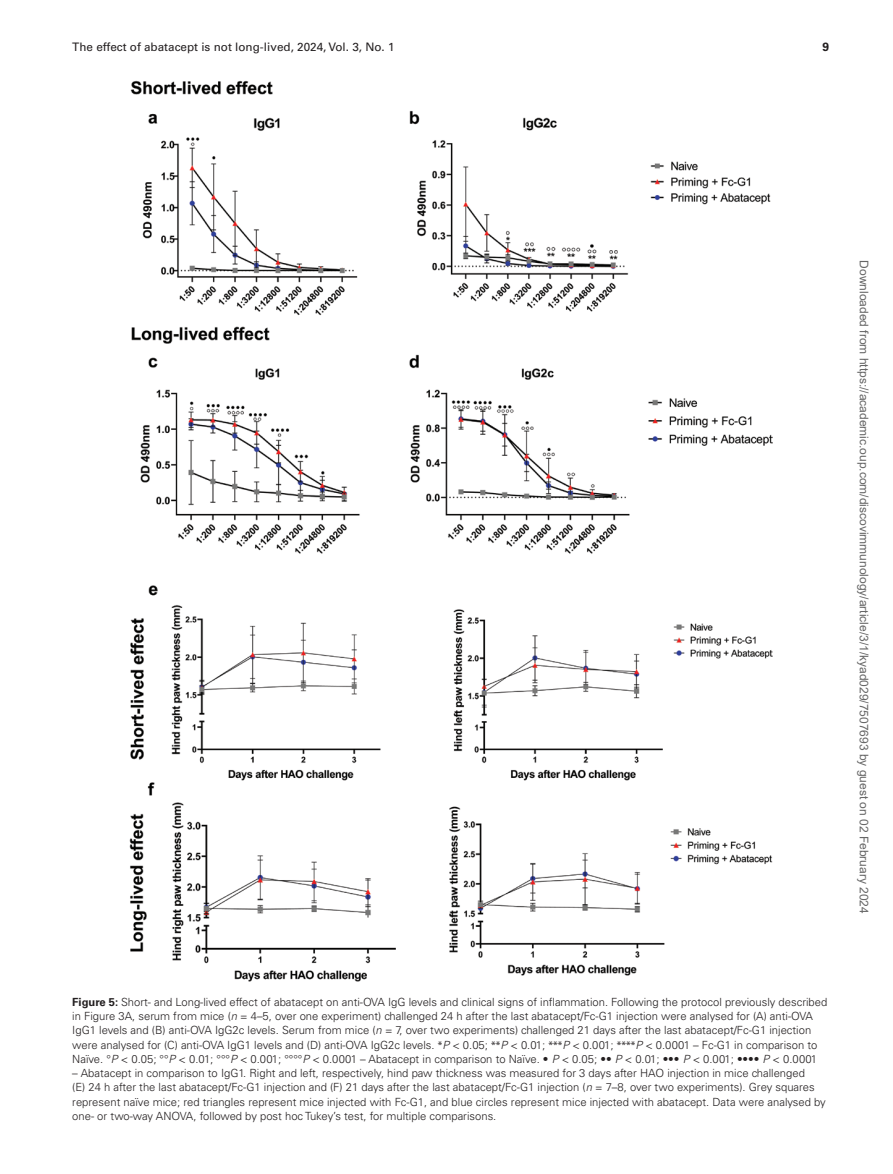
<style>
.page{position:relative;width:893px;height:1174px;background:#fff}
.page>*{position:absolute;margin:0;border:0;box-sizing:border-box;transform-origin:0 0}
.t1{font:12px "Arial";color:#666}
.t2{font:700 12px "Univers LT Std";color:#231f20}
.t3{font:11.7px "Univers LT Std";color:#231f20}
.t4{font:300 11.25px/14.2px "Univers LT Std";color:#231f20}
.s1{font-weight:700}
.s2{font-style:italic}
.s3{font-family:"Myriad Pro";font-weight:400}
</style>
<div class="page">
<img style="left:129px;top:81px;width:643px;height:900px">
<p class="t3" style="left:72px;top:40px;width:324px">The effect of abatacept is not long-lived, 2024, Vol. 3, No. 1</p>
<p class="t2" style="left:822px;top:40px;width:8px">9</p>
<p class="t1" style="left:868px;top:260px;width:655px;rotate:90deg">Downloaded from https://academic.oup.com/discovimmunology/article/3/1/kyad029/7507693 by guest on 02 February 2024</p>
<p class="t4" style="left:72px;top:994px;width:756px"><span class="s1">Figure 5:</span> Short- and Long-lived effect of abatacept on anti-OVA IgG levels and clinical signs of inflammation. Following the protocol previously described in Figure 3A, serum from mice (<span class="s2">n</span> = 4–5, over one experiment) challenged 24 h after the last abatacept/Fc-G1 injection were analysed for (A) anti-OVA IgG1 levels and (B) anti-OVA IgG2c levels. Serum from mice (<span class="s2">n</span> = 7, over two experiments) challenged 21 days after the last abatacept/Fc-G1 injection were analysed for (C) anti-OVA IgG1 levels and (D) anti-OVA IgG2c levels. <span class="s3">*</span><span class="s2">P</span> &lt; 0.05; <span class="s3">**</span><span class="s2">P</span> &lt; 0.01; <span class="s3">***</span><span class="s2">P</span> &lt; 0.001; <span class="s3">****</span><span class="s2">P</span> &lt; 0.0001 – Fc-G1 in comparison to Naïve. °<span class="s2">P</span> &lt; 0.05; °°<span class="s2">P</span> &lt; 0.01; °°°<span class="s2">P</span> &lt; 0.001; °°°°<span class="s2">P</span> &lt; 0.0001 – Abatacept in comparison to Naïve. • <span class="s2">P</span> &lt; 0.05; •• <span class="s2">P</span> &lt; 0.01; ••• <span class="s2">P</span> &lt; 0.001; •••• <span class="s2">P</span> &lt; 0.0001</p>
<p class="t4" style="left:72px;top:1066px;width:755px">– Abatacept in comparison to IgG1. Right and left, respectively, hind paw thickness was measured for 3 days after HAO injection in mice challenged<br>(E) 24 h after the last abatacept/Fc-G1 injection and (F) 21 days after the last abatacept/Fc-G1 injection (<span class="s2">n</span> = 7–8, over two experiments). Grey squares represent naïve mice; red triangles represent mice injected with Fc-G1, and blue circles represent mice injected with abatacept. Data were analysed by one- or two-way ANOVA, followed by post hoc Tukey’s test, for multiple comparisons.</p>
</div>
